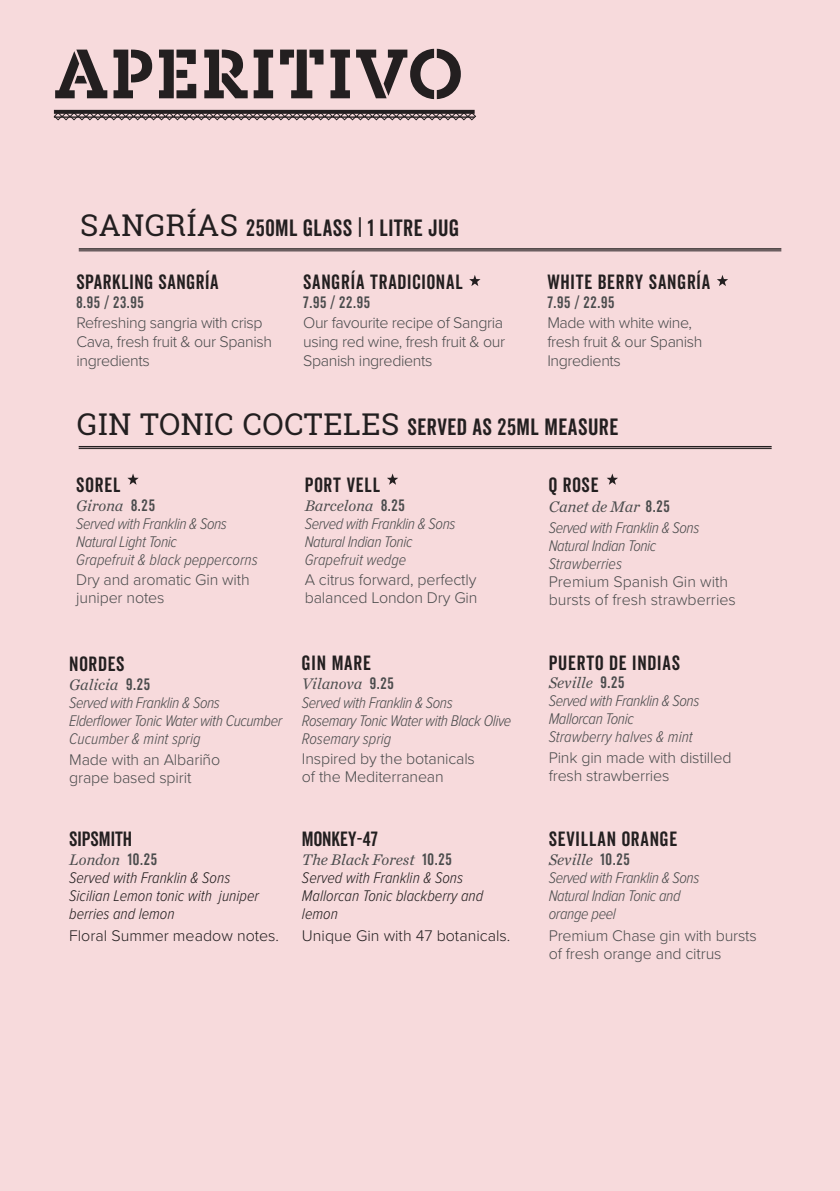
<style>
.page{position:relative;width:840px;height:1191px;background:#fff}
.page>*{position:absolute;margin:0;border:0;box-sizing:border-box;transform-origin:0 0}
.t1{font:700 82px "Karbon Slab Stencil";letter-spacing:.02em;color:#231f20}
.t2{font:22.8px "Veneer Clean";letter-spacing:.02em;color:#231f20}
.t3{font:20px "Veneer Clean";letter-spacing:.04em;color:#231f20}
.t4{font:20px "Veneer Clean";color:#231f20}
.t5{font:20px "Veneer Clean";color:#231f20}
.t6{font:300 16px/18px "Proxima Nova";letter-spacing:-.01em;color:#4b4c4d}
.t7{font:italic 300 16px/18px "Proxima Nova Cond";letter-spacing:-.025em;color:#4b4c4d}
.t8{font:italic 300 16px/18px "Proxima Nova Cond";color:#231f20}
.t9{font:italic 16px "Chronicle Text G1";color:#4b4c4d}
.t10{font:300 16px "Proxima Nova";color:#231f20}
.t11{font:16px "Veneer Clean";letter-spacing:.04em;color:#4b4c4d}
.s1{font-family:"Roboto Slab";font-size:30px}
.s2{font-family:"Veneer Clean";font-style:normal}
</style>
<div class="page">
<div style="left:0;top:0;width:839px;height:1191px;background:#f7dadc"></div>
<svg style="left:53px;top:112px;width:423px;height:9px"></svg>
<svg style="left:54px;top:110px;width:420px;height:4px;background:#292425"></svg>
<hr style="left:54px;top:116px;width:420px;height:2px;background:#231f20">
<svg style="left:717px;top:275px;width:10px;height:11px"></svg>
<hr style="left:79px;top:248px;width:701px;height:2px;background:#231f20">
<hr style="left:79px;top:250px;width:701px;height:1px;background:#231f20">
<svg style="left:469px;top:275px;width:11px;height:11px"></svg>
<hr style="left:79px;top:446px;width:692px;height:1px;background:#231f20">
<hr style="left:79px;top:448px;width:692px;height:1px;background:#231f20">
<svg style="left:127px;top:473px;width:12px;height:12px"></svg>
<svg style="left:387px;top:473px;width:11px;height:12px"></svg>
<svg style="left:607px;top:473px;width:10px;height:12px"></svg>
<h1 class="t1" style="left:54px;top:28px;width:410px">APERITIVO</h1>
<h2 class="t2" style="left:80px;top:214px;width:380px"><span class="s1">SANGRÍAS</span> 250ML GLASS | 1 LITRE JUG</h2>
<p class="t3" style="left:303px;top:270px;width:161px">SANGRÍA TRADICIONAL</p>
<p class="t11" style="left:303px;top:293px;width:69px">7.95 / 22.95</p>
<p class="t6" style="left:303px;top:312px;width:203px;line-height:19.2px">Our favourite recipe of Sangria using red wine, fresh fruit &amp; our<br>Spanish ingredients</p>
<p class="t3" style="left:76px;top:270px;width:144px">SPARKLING SANGRÍA</p>
<p class="t11" style="left:76px;top:293px;width:69px">8.95 / 23.95</p>
<p class="t6" style="left:76px;top:312px;width:197px;line-height:19.2px">Refreshing sangria with crisp<br>Cava, fresh fruit &amp; our Spanish ingredients</p>
<p class="t3" style="left:547px;top:270px;width:164px">WHITE BERRY SANGRÍA</p>
<p class="t11" style="left:547px;top:293px;width:69px">7.95 / 22.95</p>
<p class="t6" style="left:547px;top:312px;width:156px;line-height:19.2px">Made with white wine, fresh fruit &amp; our Spanish<br>Ingredients</p>
<h2 class="t2" style="left:77px;top:413px;width:542px"><span class="s1">GIN TONIC COCTELES</span> SERVED AS 25ML MEASURE</h2>
<p class="t3" style="left:76px;top:473px;width:46px">SOREL</p>
<p class="t9" style="left:76px;top:495px;width:80px">Girona <span class="s2">8.25</span></p>
<p class="t7" style="left:76px;top:513px;width:183px">Served with Franklin &amp; Sons<br>Natural Light Tonic<br>Grapefruit &amp; black peppercorns</p>
<p class="t6" style="left:76px;top:570px;width:175px">Dry and aromatic Gin with juniper notes</p>
<p class="t3" style="left:304px;top:473px;width:77px">PORT VELL</p>
<p class="t9" style="left:304px;top:495px;width:102px">Barcelona <span class="s2">8.25</span></p>
<p class="t7" style="left:304px;top:513px;width:152px">Served with Franklin &amp; Sons<br>Natural Indian Tonic<br>Grapefruit wedge</p>
<p class="t6" style="left:304px;top:570px;width:174px">A citrus forward, perfectly balanced London Dry Gin</p>
<p class="t3" style="left:69px;top:652px;width:57px">NORDES</p>
<p class="t9" style="left:69px;top:675px;width:82px">Galicia <span class="s2">9.25</span></p>
<p class="t7" style="left:69px;top:693px;width:214px">Served with Franklin &amp; Sons<br>Elderflower Tonic Water with Cucumber<br>Cucumber &amp; mint sprig</p>
<p class="t6" style="left:69px;top:750px;width:152px">Made with an Albariño grape based spirit</p>
<p class="t5" style="left:69px;top:827px;width:64px">Sipsmith</p>
<p class="t9" style="left:69px;top:850px;width:89px">London <span class="s2">10.25</span></p>
<p class="t8" style="left:69px;top:868px;width:191px">Served with Franklin &amp; Sons<br>Sicilian Lemon tonic with juniper berries and lemon</p>
<p class="t10" style="left:69px;top:924px;width:211px">Floral Summer meadow notes.</p>
<p class="t3" style="left:302px;top:651px;width:70px">GIN MARE</p>
<p class="t9" style="left:302px;top:674px;width:93px">Vilanova <span class="s2">9.25</span></p>
<p class="t7" style="left:302px;top:692px;width:211px">Served with Franklin &amp; Sons<br>Rosemary Tonic Water with Black Olive<br>Rosemary sprig</p>
<p class="t6" style="left:302px;top:749px;width:174px">Inspired by the botanicals of the Mediterranean</p>
<p class="t4" style="left:302px;top:827px;width:77px">MONKEY-47</p>
<p class="t9" style="left:302px;top:850px;width:151px">The Black Forest <span class="s2">10.25</span></p>
<p class="t8" style="left:302px;top:868px;width:183px">Served with Franklin &amp; Sons<br>Mallorcan Tonic blackberry and lemon</p>
<p class="t10" style="left:302px;top:924px;width:210px">Unique Gin with 47 botanicals.</p>
<p class="t3" style="left:548px;top:473px;width:51px">Q ROSE</p>
<p class="t9" style="left:548px;top:496px;width:122px">Canet de Mar <span class="s2">8.25</span></p>
<p class="t7" style="left:548px;top:517px;width:152px">Served with Franklin &amp; Sons<br>Natural Indian Tonic<br>Strawberries</p>
<p class="t6" style="left:548px;top:571px;width:188px">Premium Spanish Gin with bursts of fresh strawberries</p>
<p class="t3" style="left:548px;top:651px;width:133px">PUERTO DE INDIAS</p>
<p class="t9" style="left:548px;top:673px;width:77px">Seville <span class="s2">9.25</span></p>
<p class="t7" style="left:548px;top:691px;width:152px">Served with Franklin &amp; Sons<br>Mallorcan Tonic<br>Strawberry halves &amp; mint</p>
<p class="t6" style="left:548px;top:748px;width:184px">Pink gin made with distilled fresh strawberries</p>
<p class="t3" style="left:548px;top:827px;width:130px">SEVILLAN ORANGE</p>
<p class="t9" style="left:548px;top:850px;width:82px">Seville <span class="s2">10.25</span></p>
<p class="t7" style="left:548px;top:868px;width:152px">Served with Franklin &amp; Sons<br>Natural Indian Tonic and orange peel</p>
<p class="t6" style="left:548px;top:926px;width:209px">Premium Chase gin with bursts of fresh orange and citrus</p>
</div>
